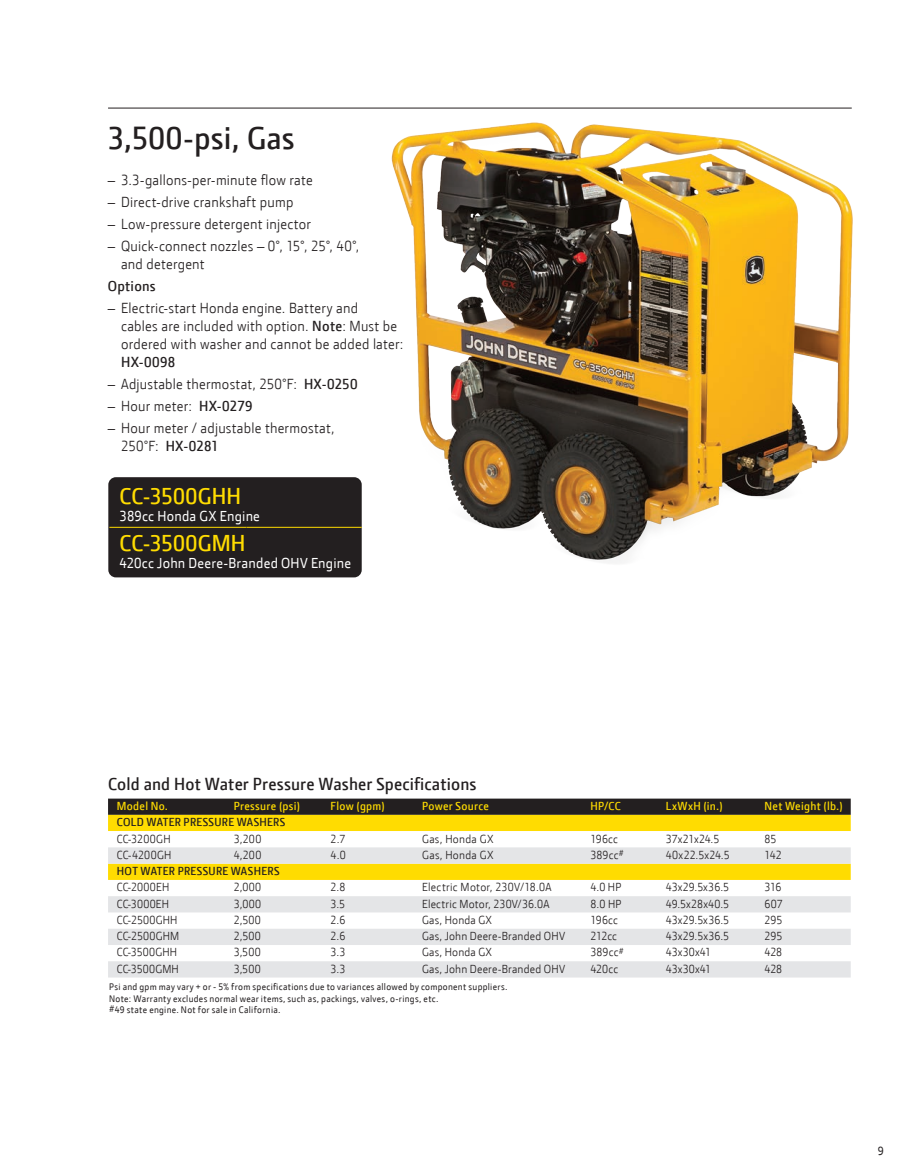
<style>
.page{position:relative;width:905px;height:1175px;background:#fff}
.page>*{position:absolute;margin:0;border:0;box-sizing:border-box;transform-origin:0 0}
.t1{font:600 32.55px "JD Sans";letter-spacing:.005em;color:#231f20}
.t2{font:600 23.4px "JD Sans";letter-spacing:.005em;color:#ffdc01}
.t3{font:600 17.7px "JD Sans";letter-spacing:.005em;color:#231f20}
.t4{font:14.85px/17.7px "JD Sans";letter-spacing:.015em;color:#231f20}
.t5{font:600 14.85px "JD Sans";letter-spacing:.02em;color:#231f20}
.t6{font:14.55px "JD Sans";letter-spacing:.015em;color:#fff}
.t7{font:12px "JD Sans";color:#231f20}
.t8{font:11.85px "JD Sans";letter-spacing:.015em;color:#231f20}
.t9{font:600 11.85px "JD Sans";letter-spacing:.025em;color:#ffdc01}
.t10{font:600 11.85px "JD Sans";letter-spacing:.025em;color:#231f20}
.t11{font:11.85px "JD Sans";letter-spacing:-.005em;color:#231f20}
.t12{font:9.6px/11.9px "JD Sans";letter-spacing:.03em;color:#231f20}
.s1{font-weight:600}
</style>
<div class="page">
<hr style="left:108px;top:108px;width:743px;height:1px;background:#231f20">
<svg style="left:108px;top:798px;width:742px;height:17px;background:#2d2929"></svg>
<div style="left:108px;top:815px;width:742px;height:16px;background:#ffdc01"></div>
<svg style="left:108px;top:847px;width:742px;height:130px"></svg>
<img style="left:391px;top:122px;width:462px;height:441px">
<div style="left:109px;top:478px;width:251px;height:98px;background:#231f20;border-radius:6px"></div>
<div style="left:108px;top:477px;width:254px;height:100px;border:2px solid #231f20;border-radius:6px"></div>
<hr style="left:109px;top:527px;width:137px;height:1px;background:#ffdc01">
<hr style="left:246px;top:527px;width:116px;height:1px;background:#ffdc01">
<h1 class="t1" style="left:108px;top:117px;width:188px">3,500-psi, Gas</h1>
<p class="t4" style="left:108px;top:170px;width:207px">– 3.3-gallons-per-minute flow rate</p>
<p class="t4" style="left:108px;top:192px;width:187px">– Direct-drive crankshaft pump</p>
<p class="t4" style="left:108px;top:215px;width:205px">– Low-pressure detergent injector</p>
<p class="t4" style="left:121px;top:237px;width:240px;text-indent:-13px">– Quick-connect nozzles – 0°, 15°, 25°, 40°, and detergent</p>
<p class="t5" style="left:108px;top:276px;width:49px">Options</p>
<p class="t4" style="left:121px;top:299px;width:284px;text-indent:-13px">– Electric-start Honda engine. Battery and<br>cables are included with option. <span class="s1">Note</span>: Must be ordered with washer and cannot be added later:</p>
<p class="t5" style="left:121px;top:352px;width:56px">HX-0098</p>
<p class="t4" style="left:108px;top:374px;width:251px">– Adjustable thermostat, 250°F: <span class="s1">HX-0250</span></p>
<p class="t4" style="left:108px;top:396px;width:146px">– Hour meter: <span class="s1">HX-0279</span></p>
<p class="t4" style="left:121px;top:419px;width:215px;text-indent:-13px">– Hour meter / adjustable thermostat,<br>250°F: <span class="s1">HX-0281</span></p>
<h2 class="t2" style="left:119px;top:480px;width:123px">CC-3500GHH</h2>
<p class="t6" style="left:119px;top:507px;width:142px">389cc Honda GX Engine</p>
<h2 class="t2" style="left:119px;top:527px;width:127px">CC-3500GMH</h2>
<p class="t6" style="left:119px;top:554px;width:233px">420cc John Deere-Branded OHV Engine</p>
<h3 class="t3" style="left:108px;top:772px;width:370px">Cold and Hot Water Pressure Washer Specifications</h3>
<p class="t9" style="left:117px;top:798px;width:53px">Model No.</p>
<p class="t9" style="left:234px;top:798px;width:68px">Pressure (psi)</p>
<p class="t9" style="left:330px;top:798px;width:56px">Flow (gpm)</p>
<p class="t9" style="left:422px;top:798px;width:68px">Power Source</p>
<p class="t9" style="left:590px;top:798px;width:32px">HP/CC</p>
<p class="t9" style="left:666px;top:798px;width:58px">LxWxH (in.)</p>
<p class="t9" style="left:764px;top:798px;width:80px">Net Weight (lb.)</p>
<p class="t10" style="left:117px;top:814px;width:170px">COLD WATER PRESSURE WASHERS</p>
<p class="t8" style="left:117px;top:831px;width:55px">CC-3200GH</p>
<p class="t8" style="left:234px;top:831px;width:29px">3,200</p>
<p class="t8" style="left:330px;top:831px;width:16px">2.7</p>
<p class="t8" style="left:422px;top:831px;width:73px">Gas, Honda GX</p>
<p class="t8" style="left:590px;top:831px;width:29px">196cc</p>
<p class="t11" style="left:666px;top:831px;width:55px">37x21x24.5</p>
<p class="t8" style="left:764px;top:831px;width:13px">85</p>
<p class="t8" style="left:117px;top:847px;width:56px">CC-4200GH</p>
<p class="t8" style="left:234px;top:847px;width:29px">4,200</p>
<p class="t8" style="left:330px;top:847px;width:17px">4.0</p>
<p class="t8" style="left:422px;top:847px;width:73px">Gas, Honda GX</p>
<p class="t8" style="left:590px;top:847px;width:35px">389cc<sup>#</sup></p>
<p class="t8" style="left:666px;top:847px;width:65px">40x22.5x24.5</p>
<p class="t8" style="left:764px;top:847px;width:19px">142</p>
<p class="t10" style="left:117px;top:863px;width:164px">HOT WATER PRESSURE WASHERS</p>
<p class="t8" style="left:117px;top:879px;width:54px">CC-2000EH</p>
<p class="t8" style="left:234px;top:879px;width:29px">2,000</p>
<p class="t8" style="left:330px;top:879px;width:16px">2.8</p>
<p class="t8" style="left:422px;top:879px;width:131px">Electric Motor, 230V/18.0A</p>
<p class="t8" style="left:590px;top:879px;width:32px">4.0 HP</p>
<p class="t8" style="left:666px;top:879px;width:65px">43x29.5x36.5</p>
<p class="t8" style="left:764px;top:879px;width:19px">316</p>
<p class="t8" style="left:117px;top:896px;width:54px">CC-3000EH</p>
<p class="t8" style="left:234px;top:896px;width:29px">3,000</p>
<p class="t8" style="left:330px;top:896px;width:16px">3.5</p>
<p class="t8" style="left:422px;top:896px;width:129px">Electric Motor, 230V/36.0A</p>
<p class="t8" style="left:590px;top:896px;width:33px">8.0 HP</p>
<p class="t8" style="left:666px;top:896px;width:65px">49.5x28x40.5</p>
<p class="t8" style="left:764px;top:896px;width:20px">607</p>
<p class="t8" style="left:117px;top:912px;width:62px">CC-2500GHH</p>
<p class="t8" style="left:234px;top:912px;width:29px">2,500</p>
<p class="t8" style="left:330px;top:912px;width:16px">2.6</p>
<p class="t8" style="left:422px;top:912px;width:71px">Gas, Honda GX</p>
<p class="t8" style="left:590px;top:912px;width:29px">196cc</p>
<p class="t8" style="left:666px;top:912px;width:65px">43x29.5x36.5</p>
<p class="t8" style="left:764px;top:912px;width:20px">295</p>
<p class="t8" style="left:117px;top:928px;width:64px">CC-2500GHM</p>
<p class="t8" style="left:234px;top:928px;width:29px">2,500</p>
<p class="t8" style="left:330px;top:928px;width:16px">2.6</p>
<p class="t8" style="left:422px;top:928px;width:144px">Gas, John Deere-Branded OHV</p>
<p class="t8" style="left:590px;top:928px;width:28px">212cc</p>
<p class="t8" style="left:666px;top:928px;width:65px">43x29.5x36.5</p>
<p class="t8" style="left:764px;top:928px;width:20px">295</p>
<p class="t8" style="left:117px;top:944px;width:62px">CC-3500GHH</p>
<p class="t8" style="left:234px;top:944px;width:29px">3,500</p>
<p class="t8" style="left:330px;top:944px;width:16px">3.3</p>
<p class="t8" style="left:422px;top:944px;width:71px">Gas, Honda GX</p>
<p class="t8" style="left:590px;top:944px;width:35px">389cc<sup>#</sup></p>
<p class="t8" style="left:666px;top:944px;width:47px">43x30x41</p>
<p class="t8" style="left:764px;top:944px;width:19px">428</p>
<p class="t8" style="left:117px;top:961px;width:63px">CC-3500GMH</p>
<p class="t8" style="left:234px;top:961px;width:29px">3,500</p>
<p class="t8" style="left:330px;top:961px;width:16px">3.3</p>
<p class="t8" style="left:422px;top:961px;width:144px">Gas, John Deere-Branded OHV</p>
<p class="t8" style="left:590px;top:961px;width:29px">420cc</p>
<p class="t8" style="left:666px;top:961px;width:47px">43x30x41</p>
<p class="t8" style="left:764px;top:961px;width:19px">428</p>
<p class="t12" style="left:109px;top:980px;width:400px">Psi and gpm may vary + or - 5% from specifications due to variances allowed by component suppliers.<br>Note: Warranty excludes normal wear items, such as, packings, valves, o-rings, etc.<br>#49 state engine. Not for sale in California.</p>
<p class="t7" style="left:878px;top:1142px;width:8px">9</p>
</div>
